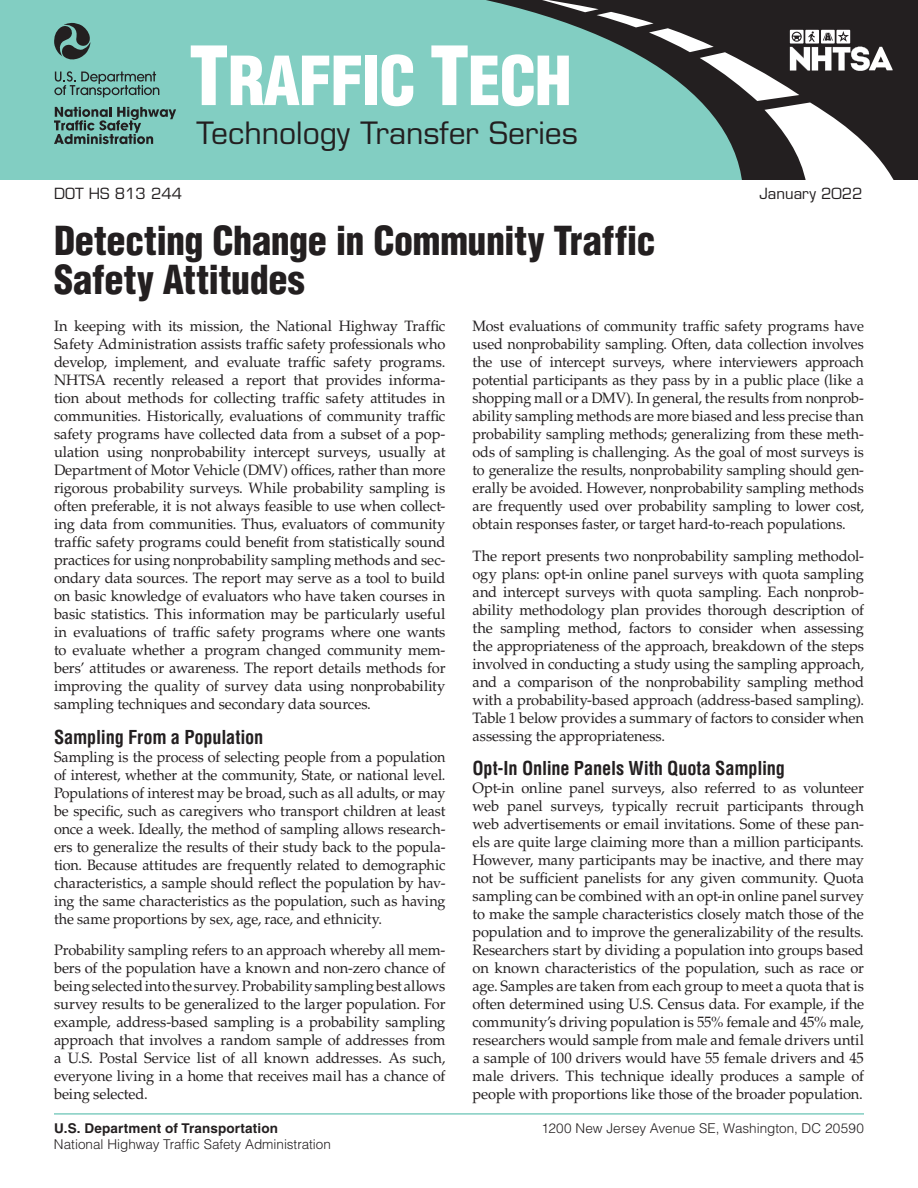
<style>
.page{position:relative;width:918px;height:1188px;background:#fff}
.page>*{position:absolute;margin:0;border:0;box-sizing:border-box;transform-origin:0 0}
.t1{font:900 condensed 66px "Helvetica LT Std";letter-spacing:-.02em;color:#fff}
.t2{font:900 condensed 39px/39px "Helvetica LT Std";letter-spacing:-.01em;color:#231f20}
.t3{font:30px "Eurostile LT Std";color:#231f20}
.t4{font:700 condensed 18.75px "Helvetica LT Std";letter-spacing:-.01em;color:#231f20}
.Body_Text{font:15px/18px "Palatino LT Std";letter-spacing:-.01em;color:#231f20;text-align:justify}
.Body_Text-2{font:15px/18px "Palatino LT Std";letter-spacing:-.01em;color:#231f20;text-align:justify;scale:.96 1}
.t5{font:15px "Eurostile LT Std";color:#231f20}
.t6{font:300 13.5px "Helvetica LT Std";color:#231f20}
.t7{font:700 13.5px "Helvetica LT Std";letter-spacing:.01em;color:#231f20}
.s1{font-size:79.5px}
</style>
<div class="page">
<hr style="left:54px;top:1113px;width:810px;height:2px;background:#82cec2">
<div style="left:0;top:0;width:918px;height:180px;background:#82cec2"></div>
<svg style="left:486px;top:0;width:432px;height:180px"></svg>
<svg style="left:529px;top:0;width:367px;height:180px"></svg>
<svg style="left:54px;top:23px;width:37px;height:37px"></svg>
<svg style="left:54px;top:71px;width:105px;height:26px"></svg>
<svg style="left:54px;top:107px;width:122px;height:37px"></svg>
<h1 class="t1" style="left:189px;top:39px;width:384px"><span class="s1">T</span>RAFFIC <span class="s1">T</span>ECH</h1>
<h3 class="t3" style="left:196px;top:115px;width:383px">Technology Transfer Series</h3>
<p class="t5" style="left:54px;top:185px;width:130px">DOT HS 813 244</p>
<p class="t5" style="left:759px;top:185px;width:105px">January 2022</p>
<h1 class="t2" style="left:54px;top:220px;width:603px">Detecting Change in Community Traffic<br>Safety Attitudes</h1>
<p class="Body_Text" style="left:54px;top:317px;width:393px">In keeping with its mission, the National Highway Traffic Safety Administration assists traffic safety professionals who develop, implement, and evaluate traffic safety programs.<br>NHTSA recently released a report that provides informa&shy;tion about methods for collecting traffic safety attitudes in communities. Historically, evaluations of community traffic safety programs have collected data from a subset of a pop&shy;ulation using nonprobability intercept surveys, usually at Department of Motor Vehicle (DMV) offices, rather than more rigorous probability surveys. While probability sampling is often preferable, it is not always feasible to use when collect&shy;ing data from communities. Thus, evaluators of community traffic safety programs could benefit from statistically sound practices for using nonprobability sampling methods and sec&shy;ondary data sources. The report may serve as a tool to build on basic knowledge of evaluators who have taken courses in basic statistics. This information may be particularly useful in evaluations of traffic safety programs where one wants to evaluate whether a program changed community mem&shy;bers’ attitudes or awareness. The report details methods for improving the quality of survey data using nonprobability sampling techniques and secondary data sources.</p>
<h2 class="t4" style="left:54px;top:725px;width:211px">Sampling From a Population</h2>
<p class="Body_Text-2" style="left:54px;top:748px;width:409px">Sampling is the process of selecting people from a population of interest, whether at the community, State, or national level.<br>Populations of interest may be broad, such as all adults, or may be specific, such as caregivers who transport children at least once a week. Ideally, the method of sampling allows research&shy;ers to generalize the results of their study back to the popula&shy;tion. Because attitudes are frequently related to demographic characteristics, a sample should reflect the population by hav&shy;ing the same characteristics as the population, such as having the same proportions by sex, age, race, and ethnicity.</p>
<p class="Body_Text" style="left:54px;top:941px;width:393px">Probability sampling refers to an approach whereby all mem&shy;bers of the population have a known and non-zero chance of being selected into the survey. Probability sampling best allows survey results to be generalized to the larger population. For example, address-based sampling is a probability sampling approach that involves a random sample of addresses from a U.S. Postal Service list of all known addresses. As such, everyone living in a home that receives mail has a chance of being selected.</p>
<p class="Body_Text-2" style="left:472px;top:317px;width:409px">Most evaluations of community traffic safety programs have used nonprobability sampling. Often, data collection involves the use of intercept surveys, where interviewers approach potential participants as they pass by in a public place (like a shopping mall or a DMV). In general, the results from nonprob&shy;ability sampling methods are more biased and less precise than probability sampling methods; generalizing from these meth&shy;ods of sampling is challenging. As the goal of most surveys is to generalize the results, nonprobability sampling should gen&shy;erally be avoided. However, nonprobability sampling methods are frequently used over probability sampling to lower cost, obtain responses faster, or target hard-to-reach populations.</p>
<p class="Body_Text" style="left:472px;top:547px;width:393px">The report presents two nonprobability sampling methodol&shy;ogy plans: opt-in online panel surveys with quota sampling and intercept surveys with quota sampling. Each nonprob&shy;ability methodology plan provides thorough description of the sampling method, factors to consider when assessing the appropriateness of the approach, breakdown of the steps involved in conducting a study using the sampling approach, and a comparison of the nonprobability sampling method with a probability-based approach (address-based sampling).<br>Table 1 below provides a summary of factors to consider when assessing the appropriateness.</p>
<h2 class="t4" style="left:472px;top:756px;width:314px">Opt-In Online Panels With Quota Sampling</h2>
<p class="Body_Text" style="left:472px;top:779px;width:393px">Opt-in online panel surveys, also referred to as volunteer web panel surveys, typically recruit participants through web advertisements or email invitations. Some of these pan&shy;els are quite large claiming more than a million participants.<br>However, many participants may be inactive, and there may not be sufficient panelists for any given community. Quota sampling can be combined with an opt-in online panel survey to make the sample characteristics closely match those of the population and to improve the generalizability of the results.<br>Researchers start by dividing a population into groups based on known characteristics of the population, such as race or age. Samples are taken from each group to meet a quota that is often determined using U.S. Census data. For example, if the community’s driving population is 55% female and 45% male, researchers would sample from male and female drivers until a sample of 100 drivers would have 55 female drivers and 45 male drivers. This technique ideally produces a sample of people with proportions like those of the broader population.</p>
<p class="t7" style="left:54px;top:1120px;width:226px">U.S. Department of Transportation</p>
<p class="t6" style="left:541px;top:1120px;width:324px">1200 New Jersey Avenue SE, Washington, DC 20590</p>
<p class="t6" style="left:54px;top:1136px;width:279px">National Highway Traffic Safety Administration</p>
</div>
